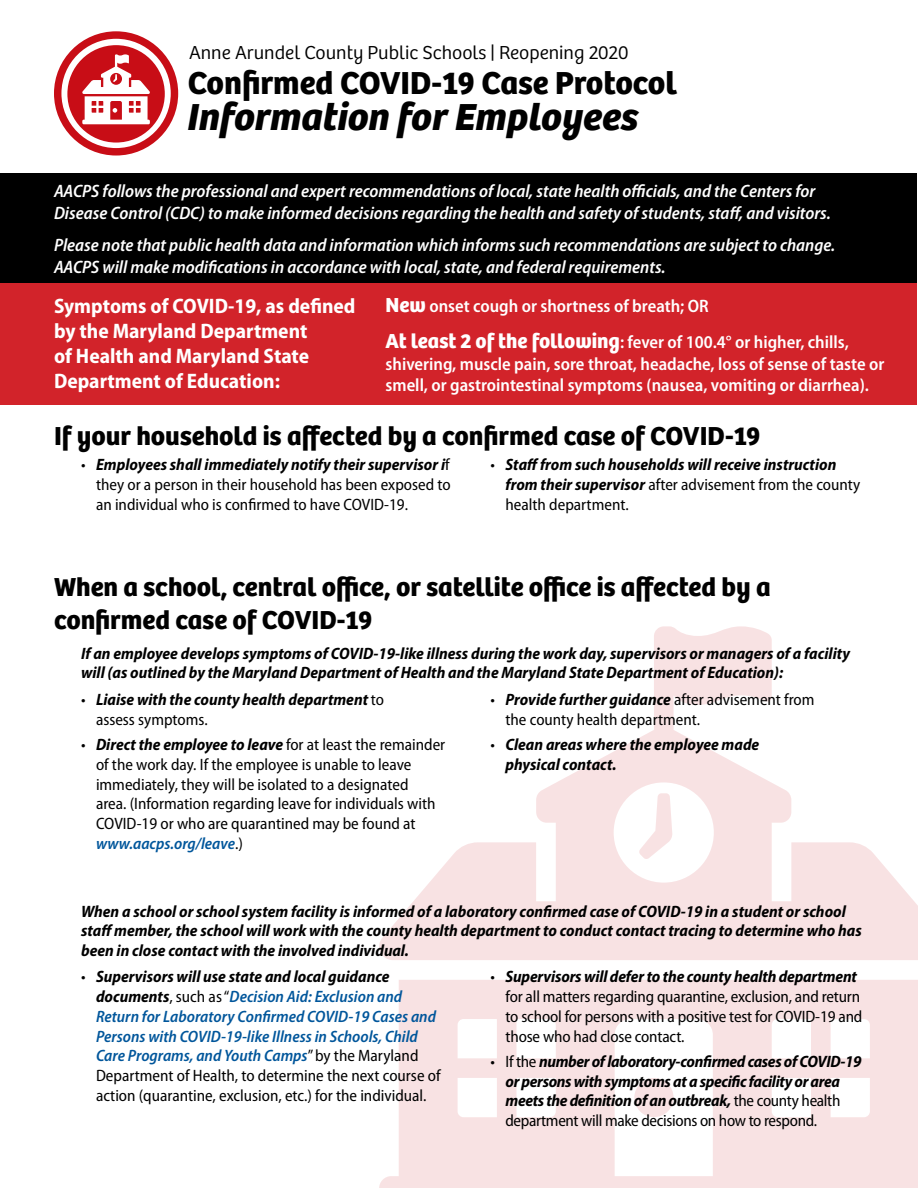
<style>
.page{position:relative;width:918px;height:1188px;background:#fff}
.page>*{position:absolute;margin:0;border:0;box-sizing:border-box;transform-origin:0 0}
.Headline{font:italic 700 39px "Bree";color:#000}
.Headline-2{font:700 33px "Bree";color:#000}
.t1{font:700 27px/32.4px "Bree";color:#000}
.subtitle{font:700 semi-condensed 21px/25.2px "Myriad Pro";color:#fff}
.text{font:300 19.5px "Bree";color:#000}
.text-2{font:italic 600 semi-condensed 18px/21.6px "Myriad Pro";color:#fff}
.text-3{font:600 semi-condensed 18px/21.6px "Myriad Pro";color:#fff}
.bullets{font:semi-condensed 16.5px/19.8px "Myriad Pro";color:#000}
.sub-subtitle{font:italic 700 semi-condensed 16.5px/19.5px "Myriad Pro";color:#000}
.bullets-2{font:italic 600 semi-condensed 16.5px/19.8px "Myriad Pro";color:#00569b}
.bullets-3{font:italic 700 semi-condensed 16.5px/19.8px "Myriad Pro";color:#000}
.bullets-4{font:italic 700 semi-condensed 16.5px/19.8px "Myriad Pro";letter-spacing:-.02em;color:#000}
.s1{font-family:"Bree";font-weight:700;font-stretch:normal;font-size:21px}
.s2{font-weight:700;font-style:italic}
.s3{font-weight:400;font-style:normal}
.s4{font-weight:600;font-style:italic;color:#00569b}
.s5{font-weight:400;font-style:normal;color:#000}
.s6{font-weight:700;color:#000}
</style>
<div class="page">
<svg style="left:379px;top:626px;width:539px;height:562px;fill:#f8e2e3"></svg>
<div style="left:54px;top:31px;width:124px;height:125px;border:7px solid #c80d16;border-radius:50%"></div>
<div style="left:67px;top:45px;width:98px;height:98px;background:#c80d16;border-radius:50%"></div>
<svg style="left:82px;top:54px;width:68px;height:70px"></svg>
<div style="left:1px;top:173px;width:916px;height:111px;background:#000"></div>
<div style="left:1px;top:283px;width:916px;height:122px;background:#d2232a"></div>
<p class="text" style="left:189px;top:38px;width:441px">Anne Arundel County Public Schools | Reopening 2020</p>
<p class="Headline-2" style="left:188px;top:57px;width:490px">Confirmed COVID-19 Case Protocol</p>
<p class="Headline" style="left:188px;top:86px;width:452px">Information for Employees</p>
<p class="text-2" style="left:54px;top:181px;width:778px">AACPS follows the professional and expert recommendations of local, state health officials, and the Centers for<br>Disease Control (CDC) to make informed decisions regarding the health and safety of students, staff, and visitors.</p>
<p class="text-2" style="left:54px;top:235px;width:783px">Please note that public health data and information which informs such recommendations are subject to change.<br>AACPS will make modifications in accordance with local, state, and federal requirements.</p>
<p class="subtitle" style="left:54px;top:293px;width:303px">Symptoms of COVID-19, as defined by the Maryland Department<br>of Health and Maryland State<br>Department of Education:</p>
<p class="text-3" style="left:386px;top:296px;width:325px"><span class="s1">New</span> onset cough or shortness of breath; OR</p>
<p class="text-3" style="left:386px;top:332px;width:500px"><span class="s1">At least 2 of the following</span>: fever of 100.4° or higher, chills, shivering, muscle pain, sore throat, headache, loss of sense of taste or smell, or gastrointestinal symptoms (nausea, vomiting or diarrhea).</p>
<p class="t1" style="left:54px;top:417px;width:708px">If your household is affected by a confirmed case of COVID-19</p>
<p class="bullets" style="left:96px;top:455px;width:356px;text-align:justify;text-indent:-15px">• <span class="s2">Employees shall immediately notify their supervisor i</span>f they or a person in their household has been exposed to an individual who is confirmed to have COVID-19.</p>
<p class="bullets-3" style="left:506px;top:455px;width:356px;text-indent:-15px"><span class="s3">•</span> Staff from such households will receive instruction from their supervisor <span class="s3">after advisement from the county health department.</span></p>
<p class="t1" style="left:54px;top:569px;width:718px">When a school, central office, or satellite office is affected by a confirmed case of COVID-19</p>
<p class="sub-subtitle" style="left:81px;top:644px;width:771px">If an employee develops symptoms of COVID-19-like illness during the work day, supervisors or managers of a facility will (as outlined by the Maryland Department of Health and the Maryland State Department of Education):</p>
<p class="bullets-3" style="left:96px;top:690px;width:290px;text-indent:-15px"><span class="s3">•</span> Liaise with the county health department <span class="s3">to assess symptoms.</span></p>
<p class="bullets" style="left:96px;top:735px;width:351px;text-indent:-15px">• <span class="s2">Direct the employee to leave</span> for at least the remainder of the work day. If the employee is unable to leave immediately, they will be isolated to a designated<br>area. (Information regarding leave for individuals with COVID-19 or who are quarantined may be found at <span class="s4">www.aacps.org/leave</span>.)</p>
<p class="bullets" style="left:506px;top:690px;width:311px;text-indent:-15px">• <span class="s2">Provide further guidance</span> after advisement from the county health department.</p>
<p class="bullets-3" style="left:506px;top:735px;width:255px;text-indent:-15px"><span class="s3">•</span> Clean areas where the employee made physical contact.</p>
<p class="sub-subtitle" style="left:81px;top:902px;width:782px">When a school or school system facility is informed of a laboratory confirmed case of COVID-19 in a student or school staff member, the school will work with the county health department to conduct contact tracing to determine who has been in close contact with the involved individual.</p>
<p class="bullets-2" style="left:96px;top:967px;width:346px;text-indent:-15px"><span class="s5">•</span> <span class="s6">Supervisors will use state and local guidance documents</span><span class="s5">, such as “</span>Decision Aid: Exclusion and Return for Laboratory Confirmed COVID-19 Cases and Persons with COVID-19-like Illness in Schools, Child Care Programs, and Youth Camps<span class="s5">” by the Maryland Department of Health, to determine the next course of action (quarantine, exclusion, etc.) for the individual.</span></p>
<p class="bullets" style="left:506px;top:967px;width:358px;text-indent:-15px">• <span class="s2">Supervisors will defer to the county health department </span>for all matters regarding quarantine, exclusion, and return to school for persons with a positive test for COVID-19 and those who had close contact.</p>
<p class="bullets-4" style="left:506px;top:1052px;width:358px;text-indent:-15px"><span class="s3">• If the</span> number of laboratory-confirmed cases of COVID-19 or persons with symptoms at a specific facility or area meets the definition of an outbreak, <span class="s3">the county health department will make decisions on how to respond.</span></p>
</div>
